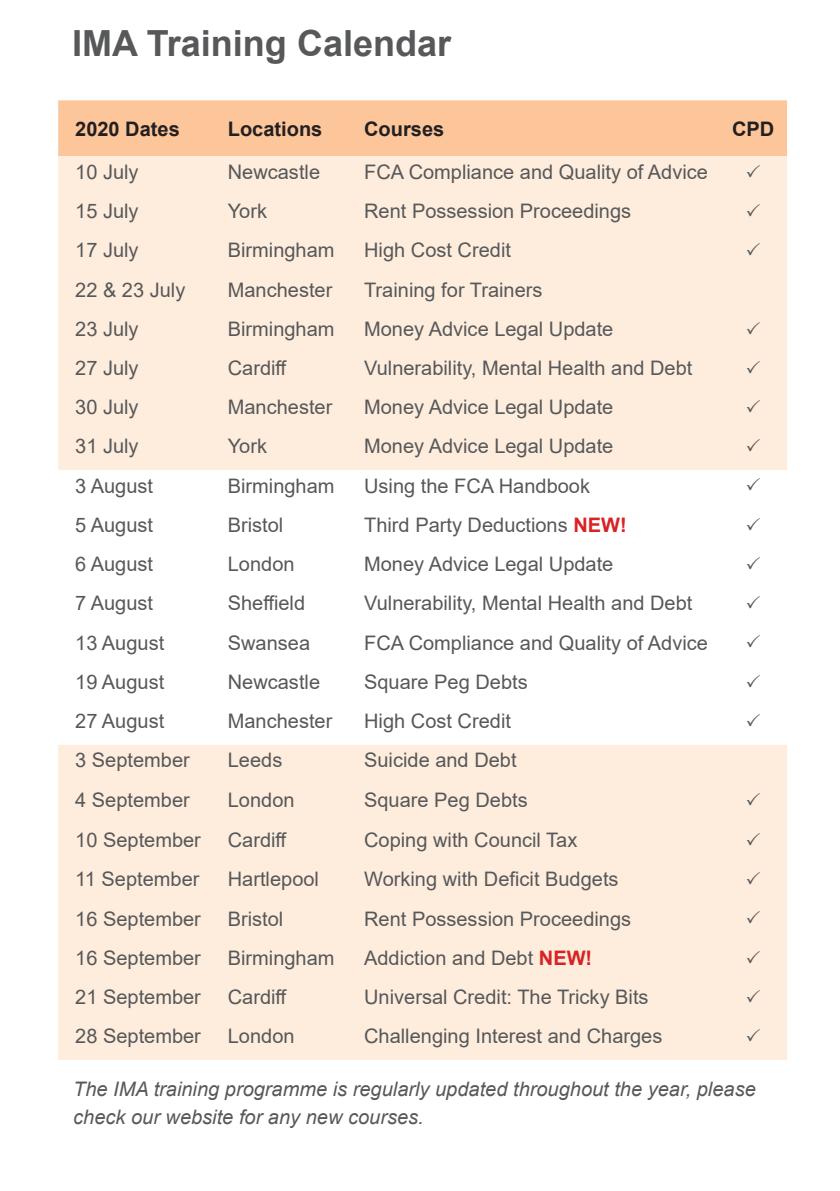
<style>
.page{position:relative;width:840px;height:1191px;background:#fff}
.page>*{position:absolute;margin:0;border:0;box-sizing:border-box;transform-origin:0 0}
.Page_Title{font:700 36px "Arial";color:#57585a}
.t1{font:20px "Arial";color:#57585a}
.Header_01{font:italic 20px/28px "Arial";color:#57585a}
.t2{font:700 20px "Arial";color:#231f20}
.s1{font-weight:700;color:#d92226}
</style>
<div class="page">
<div style="left:58px;top:100px;width:728px;height:56px;background:#fcc69a"></div>
<div style="left:58px;top:156px;width:728px;height:903px;background:#feeddc"></div>
<svg style="left:58px;top:470px;width:728px;height:274px"></svg>
<svg style="left:746px;top:164px;width:13px;height:13px"></svg>
<svg style="left:746px;top:203px;width:13px;height:13px"></svg>
<svg style="left:746px;top:243px;width:13px;height:12px"></svg>
<svg style="left:746px;top:321px;width:13px;height:13px"></svg>
<svg style="left:746px;top:360px;width:13px;height:13px"></svg>
<svg style="left:746px;top:399px;width:13px;height:13px"></svg>
<svg style="left:746px;top:439px;width:13px;height:12px"></svg>
<svg style="left:746px;top:478px;width:13px;height:13px"></svg>
<svg style="left:746px;top:517px;width:13px;height:13px"></svg>
<svg style="left:746px;top:556px;width:13px;height:13px"></svg>
<svg style="left:746px;top:595px;width:13px;height:13px"></svg>
<svg style="left:746px;top:635px;width:13px;height:13px"></svg>
<svg style="left:746px;top:674px;width:13px;height:13px"></svg>
<svg style="left:746px;top:713px;width:13px;height:13px"></svg>
<svg style="left:746px;top:792px;width:13px;height:13px"></svg>
<svg style="left:746px;top:832px;width:13px;height:13px"></svg>
<svg style="left:746px;top:871px;width:13px;height:13px"></svg>
<svg style="left:746px;top:911px;width:13px;height:12px"></svg>
<svg style="left:746px;top:950px;width:13px;height:13px"></svg>
<svg style="left:746px;top:989px;width:13px;height:13px"></svg>
<svg style="left:746px;top:1028px;width:13px;height:13px"></svg>
<p class="Page_Title" style="left:72px;top:18px;width:380px">IMA Training Calendar</p>
<p class="t2" style="left:75px;top:114px;width:106px">2020 Dates</p>
<p class="t2" style="left:228px;top:114px;width:96px">Locations</p>
<p class="t2" style="left:364px;top:114px;width:82px">Courses</p>
<p class="t2" style="left:731px;top:114px;width:44px">CPD</p>
<p class="t1" style="left:75px;top:158px;width:65px">10 July</p>
<p class="t1" style="left:228px;top:158px;width:94px">Newcastle</p>
<p class="t1" style="left:364px;top:158px;width:345px">FCA Compliance and Quality of Advice</p>
<p class="t1" style="left:75px;top:197px;width:65px">15 July</p>
<p class="t1" style="left:228px;top:197px;width:41px">York</p>
<p class="t1" style="left:364px;top:197px;width:268px">Rent Possession Proceedings</p>
<p class="t1" style="left:75px;top:236px;width:65px">17 July</p>
<p class="t1" style="left:228px;top:236px;width:108px">Birmingham</p>
<p class="t1" style="left:364px;top:236px;width:148px">High Cost Credit</p>
<p class="t1" style="left:75px;top:276px;width:112px">22 &amp; 23 July</p>
<p class="t1" style="left:228px;top:276px;width:106px">Manchester</p>
<p class="t1" style="left:364px;top:276px;width:180px">Training for Trainers</p>
<p class="t1" style="left:75px;top:315px;width:65px">23 July</p>
<p class="t1" style="left:228px;top:315px;width:108px">Birmingham</p>
<p class="t1" style="left:364px;top:315px;width:251px">Money Advice Legal Update</p>
<p class="t1" style="left:75px;top:354px;width:65px">27 July</p>
<p class="t1" style="left:228px;top:354px;width:61px">Cardiff</p>
<p class="t1" style="left:364px;top:354px;width:329px">Vulnerability, Mental Health and Debt</p>
<p class="t1" style="left:75px;top:393px;width:65px">30 July</p>
<p class="t1" style="left:228px;top:393px;width:106px">Manchester</p>
<p class="t1" style="left:364px;top:393px;width:251px">Money Advice Legal Update</p>
<p class="t1" style="left:75px;top:432px;width:65px">31 July</p>
<p class="t1" style="left:228px;top:432px;width:41px">York</p>
<p class="t1" style="left:364px;top:432px;width:251px">Money Advice Legal Update</p>
<p class="t1" style="left:75px;top:472px;width:79px">3 August</p>
<p class="t1" style="left:228px;top:472px;width:108px">Birmingham</p>
<p class="t1" style="left:364px;top:472px;width:227px">Using the FCA Handbook</p>
<p class="t1" style="left:75px;top:511px;width:79px">5 August</p>
<p class="t1" style="left:228px;top:511px;width:57px">Bristol</p>
<p class="t1" style="left:364px;top:511px;width:264px">Third Party Deductions <span class="s1">NEW!</span></p>
<p class="t1" style="left:75px;top:550px;width:79px">6 August</p>
<p class="t1" style="left:228px;top:550px;width:68px">London</p>
<p class="t1" style="left:364px;top:550px;width:251px">Money Advice Legal Update</p>
<p class="t1" style="left:75px;top:589px;width:79px">7 August</p>
<p class="t1" style="left:228px;top:589px;width:79px">Sheffield</p>
<p class="t1" style="left:364px;top:589px;width:329px">Vulnerability, Mental Health and Debt</p>
<p class="t1" style="left:75px;top:628px;width:90px">13 August</p>
<p class="t1" style="left:228px;top:628px;width:84px">Swansea</p>
<p class="t1" style="left:364px;top:628px;width:345px">FCA Compliance and Quality of Advice</p>
<p class="t1" style="left:75px;top:668px;width:90px">19 August</p>
<p class="t1" style="left:228px;top:668px;width:94px">Newcastle</p>
<p class="t1" style="left:364px;top:668px;width:165px">Square Peg Debts</p>
<p class="t1" style="left:75px;top:707px;width:90px">27 August</p>
<p class="t1" style="left:228px;top:707px;width:106px">Manchester</p>
<p class="t1" style="left:364px;top:707px;width:148px">High Cost Credit</p>
<p class="t1" style="left:75px;top:746px;width:116px">3 September</p>
<p class="t1" style="left:228px;top:746px;width:56px">Leeds</p>
<p class="t1" style="left:364px;top:746px;width:154px">Suicide and Debt</p>
<p class="t1" style="left:75px;top:786px;width:116px">4 September</p>
<p class="t1" style="left:228px;top:786px;width:68px">London</p>
<p class="t1" style="left:364px;top:786px;width:165px">Square Peg Debts</p>
<p class="t1" style="left:75px;top:826px;width:127px">10 September</p>
<p class="t1" style="left:228px;top:826px;width:61px">Cardiff</p>
<p class="t1" style="left:364px;top:826px;width:215px">Coping with Council Tax</p>
<p class="t1" style="left:75px;top:865px;width:126px">11 September</p>
<p class="t1" style="left:228px;top:865px;width:93px">Hartlepool</p>
<p class="t1" style="left:364px;top:865px;width:256px">Working with Deficit Budgets</p>
<p class="t1" style="left:75px;top:904px;width:127px">16 September</p>
<p class="t1" style="left:228px;top:904px;width:57px">Bristol</p>
<p class="t1" style="left:364px;top:904px;width:268px">Rent Possession Proceedings</p>
<p class="t1" style="left:75px;top:944px;width:127px">16 September</p>
<p class="t1" style="left:228px;top:944px;width:108px">Birmingham</p>
<p class="t1" style="left:364px;top:944px;width:229px">Addiction and Debt <span class="s1">NEW!</span></p>
<p class="t1" style="left:75px;top:983px;width:127px">21 September</p>
<p class="t1" style="left:228px;top:983px;width:61px">Cardiff</p>
<p class="t1" style="left:364px;top:983px;width:286px">Universal Credit: The Tricky Bits</p>
<p class="t1" style="left:75px;top:1022px;width:127px">28 September</p>
<p class="t1" style="left:228px;top:1022px;width:68px">London</p>
<p class="t1" style="left:364px;top:1022px;width:299px">Challenging Interest and Charges</p>
<p class="Header_01" style="left:73px;top:1075px;width:683px">The IMA training programme is regularly updated throughout the year, please check our website for any new courses.</p>
</div>
